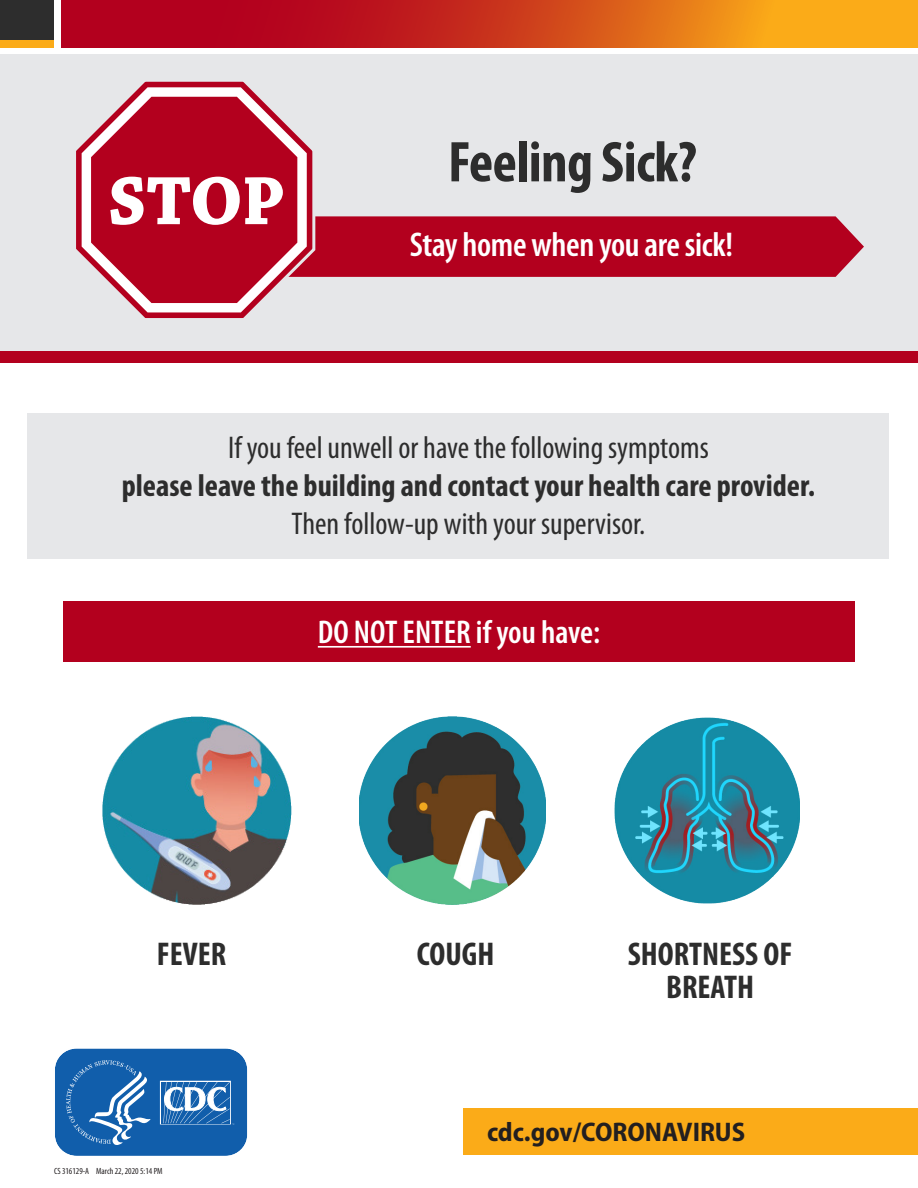
<style>
.page{position:relative;width:918px;height:1188px;background:#fff}
.page>*{position:absolute;margin:0;border:0;box-sizing:border-box;transform-origin:0 0}
.H1_BOLD_WHITE{font:700 72px "Chaparral Pro";color:#fff}
.H1_BOLD_WHITE-2{font:700 condensed 57.9px "Myriad Pro";letter-spacing:-.01em;color:#2d2d2d}
.H1_BOLD_WHITE-3{font:600 condensed 34.5px "Myriad Pro";letter-spacing:-.01em;color:#fff}
.H2_headers{font:700 condensed 33px/33px "Myriad Pro";color:#2d2d2d;text-align:center}
.H2_headers-2{font:600 condensed 33px "Myriad Pro";color:#fff}
.H2_headers-3{font:condensed 31.5px/37.8px "Myriad Pro";color:#2d2d2d;text-align:center}
.link{font:700 semi-condensed 27px "Myriad Pro";color:#231f20}
.t1{font:condensed 9px "Myriad Pro";color:#231f20}
.s1{font-weight:700}
</style>
<div class="page">
<div style="left:0;top:54px;width:918px;height:305px;background:#e6e7e9"></div>
<div style="left:27px;top:413px;width:861px;height:146px;background:#e6e7e9"></div>
<div style="left:317px;top:216px;width:547px;height:61px;background:#b3001e"></div>
<svg style="left:76px;top:81px;width:241px;height:237px"></svg>
<svg style="left:82px;top:87px;width:225px;height:225px;background:#c33f55"></svg>
<svg style="left:62px;top:0;width:856px;height:48px;background:#d0451b"></svg>
<div style="left:0;top:0;width:54px;height:45px;background:#2d2d2d"></div>
<div style="left:0;top:40px;width:54px;height:8px;background:#fbab18"></div>
<div style="left:463px;top:1108px;width:455px;height:47px;background:#fbab18"></div>
<svg style="left:55px;top:1048px;width:193px;height:108px;background:#3174b6"></svg>
<div style="left:63px;top:601px;width:792px;height:61px;background:#b3001e"></div>
<hr style="left:318px;top:646px;width:153px;height:2px;background:#fff">
<img style="left:102px;top:716px;width:190px;height:188px">
<img style="left:360px;top:716px;width:185px;height:188px">
<img style="left:615px;top:717px;width:185px;height:187px">
<div style="left:0;top:351px;width:918px;height:11px;background:#b3001e"></div>
<h1 class="H1_BOLD_WHITE" style="left:108px;top:159px;width:179px">STOP</h1>
<h1 class="H1_BOLD_WHITE-2" style="left:448px;top:126px;width:250px">Feeling Sick?</h1>
<h1 class="H1_BOLD_WHITE-3" style="left:410px;top:226px;width:325px">Stay home when you are sick!</h1>
<h2 class="H2_headers-3" style="left:122px;top:429px;width:695px">If you feel unwell or have the following symptoms<br><span class="s1">please leave the building and contact your health care provider.<br></span>Then follow-up with your supervisor.</h2>
<h2 class="H2_headers-2" style="left:318px;top:615px;width:284px">DO NOT ENTER if you have:</h2>
<h2 class="H2_headers" style="left:157px;top:937px;width:71px">FEVER</h2>
<h2 class="H2_headers" style="left:417px;top:937px;width:79px">COUGH</h2>
<h2 class="H2_headers" style="left:628px;top:936px;width:166px">SHORTNESS OF<br>BREATH</h2>
<p class="t1" style="left:54px;top:1166px;width:110px">CS 316129-A March 22, 2020 5:14 PM</p>
<p class="link" style="left:487px;top:1117px;width:260px">cdc.gov/CORONAVIRUS</p>
</div>
